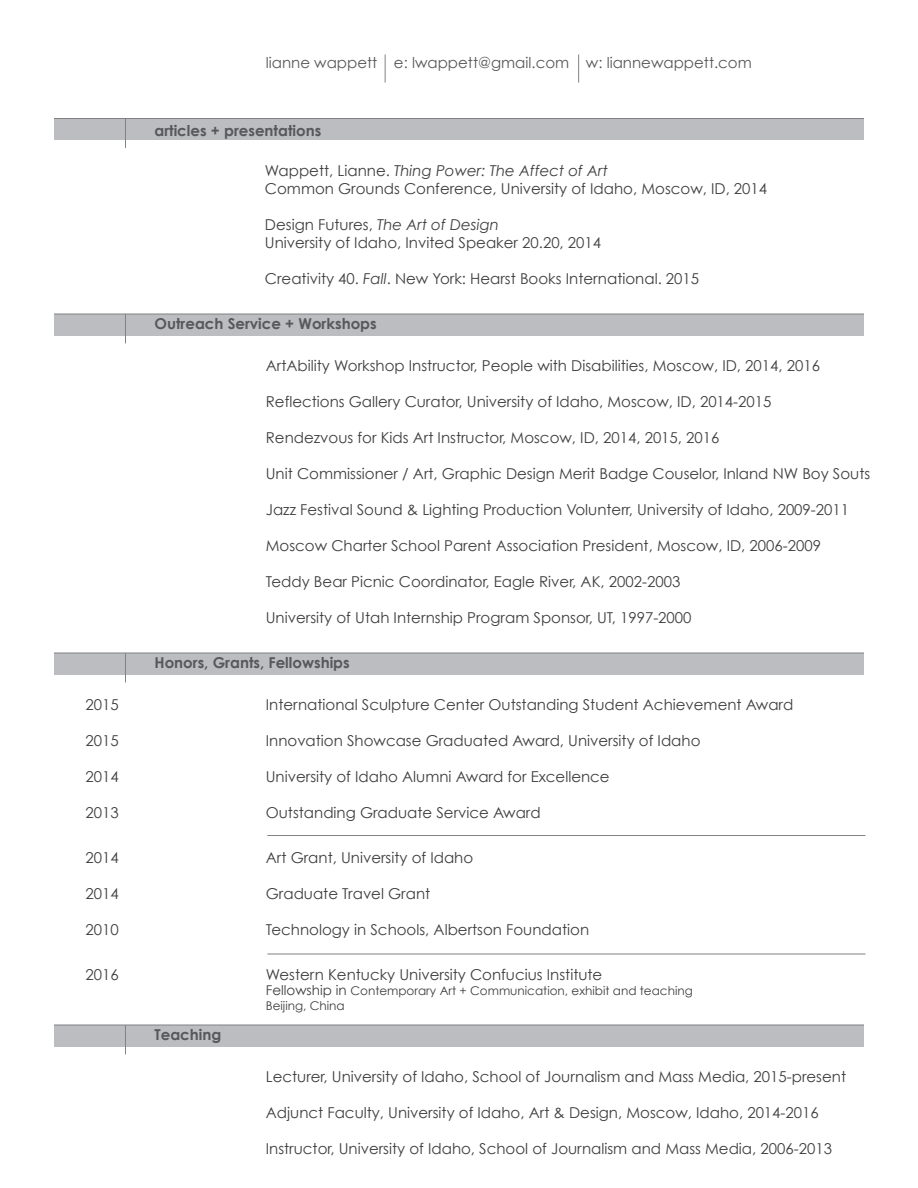
<style>
.page{position:relative;width:918px;height:1188px;background:#fff}
.page>*{position:absolute;margin:0;border:0;box-sizing:border-box;transform-origin:0 0}
.t1{font:15px/18px "Century Gothic";color:#3e3e3f}
.t2{font:700 15px "Century Gothic";color:#57585a}
.t3{font:15px "Century Gothic";color:#57585a}
.t4{font:12px/14.4px "Century Gothic";color:#3e3e3f}
.s1{font-style:italic}
.s2{font-size:13.5px}
</style>
<div class="page">
<div style="left:54px;top:118px;width:810px;height:22px;background:#bcbdc0"></div>
<hr style="left:54px;top:118px;width:810px;height:1px;background:#808285">
<hr style="left:125px;top:118px;width:1px;height:30px;background:#808285">
<svg style="left:385px;top:54px;width:1px;height:29px"></svg>
<svg style="left:578px;top:54px;width:1px;height:29px"></svg>
<div style="left:54px;top:314px;width:810px;height:22px;background:#bcbdc0"></div>
<svg style="left:125px;top:315px;width:1px;height:28px"></svg>
<div style="left:54px;top:653px;width:810px;height:22px;background:#bcbdc0"></div>
<svg style="left:125px;top:654px;width:1px;height:28px"></svg>
<hr style="left:267px;top:835px;width:599px;height:1px;background:#808285">
<hr style="left:267px;top:954px;width:599px;height:1px;background:#808285">
<hr style="left:54px;top:314px;width:810px;height:1px;background:#808285">
<hr style="left:54px;top:653px;width:810px;height:1px;background:#808285">
<div style="left:54px;top:1025px;width:810px;height:22px;background:#bcbdc0"></div>
<svg style="left:125px;top:1026px;width:1px;height:28px"></svg>
<hr style="left:54px;top:1025px;width:810px;height:1px;background:#808285">
<p class="t1" style="left:86px;top:696px;width:35px">2015</p>
<p class="t1" style="left:86px;top:732px;width:35px">2015</p>
<p class="t1" style="left:86px;top:768px;width:35px">2014</p>
<p class="t1" style="left:86px;top:804px;width:35px">2013</p>
<p class="t1" style="left:86px;top:849px;width:35px">2014</p>
<p class="t1" style="left:86px;top:885px;width:35px">2014</p>
<p class="t1" style="left:86px;top:921px;width:35px">2010</p>
<p class="t1" style="left:86px;top:966px;width:35px">2016</p>
<p class="t3" style="left:266px;top:54px;width:488px">lianne wappett e: lwappett@gmail.com w: liannewappett.com</p>
<p class="t2" style="left:155px;top:121px;width:168px">articles + presentations</p>
<p class="t1" style="left:265px;top:161px;width:504px">Wappett, Lianne. <span class="s1">Thing Power: The Affect of Art<br></span>Common Grounds Conference, University of Idaho, Moscow, ID, 2014</p>
<p class="t1" style="left:265px;top:215px;width:338px">Design Futures, <span class="s1">The Art of Design<br></span>University of Idaho, Invited Speaker 20.20, 2014</p>
<p class="t1" style="left:265px;top:269px;width:436px">Creativity 40. <span class="s1">Fall</span>. New York: Hearst Books International. 2015</p>
<p class="t2" style="left:155px;top:314px;width:224px">Outreach Service + Workshops</p>
<p class="t1" style="left:266px;top:357px;width:556px">ArtAbility Workshop Instructor, People with Disabilities, Moscow, ID, 2014, 2016</p>
<p class="t1" style="left:266px;top:393px;width:507px">Reflections Gallery Curator, University of Idaho, Moscow, ID, 2014-2015</p>
<p class="t1" style="left:266px;top:429px;width:455px">Rendezvous for Kids Art Instructor, Moscow, ID, 2014, 2015, 2016</p>
<p class="t1" style="left:266px;top:465px;width:606px">Unit Commissioner / Art, Graphic Design Merit Badge Couselor, Inland NW Boy Souts</p>
<p class="t1" style="left:266px;top:501px;width:585px">Jazz Festival Sound &amp; Lighting Production Volunterr, University of Idaho, 2009-2011</p>
<p class="t1" style="left:266px;top:537px;width:557px">Moscow Charter School Parent Association President, Moscow, ID, 2006-2009</p>
<p class="t1" style="left:266px;top:573px;width:416px">Teddy Bear Picnic Coordinator, Eagle River, AK, 2002-2003</p>
<p class="t1" style="left:266px;top:609px;width:427px">University of Utah Internship Program Sponsor, UT, 1997-2000</p>
<p class="t2" style="left:155px;top:653px;width:197px">Honors, Grants, Fellowships</p>
<p class="t1" style="left:266px;top:696px;width:529px">International Sculpture Center Outstanding Student Achievement Award</p>
<p class="t1" style="left:266px;top:732px;width:436px">Innovation Showcase Graduated Award, University of Idaho</p>
<p class="t1" style="left:266px;top:768px;width:345px">University of Idaho Alumni Award for Excellence</p>
<p class="t1" style="left:266px;top:804px;width:276px">Outstanding Graduate Service Award</p>
<p class="t1" style="left:266px;top:849px;width:209px">Art Grant, University of Idaho</p>
<p class="t1" style="left:266px;top:885px;width:166px">Graduate Travel Grant</p>
<p class="t1" style="left:266px;top:921px;width:325px">Technology in Schools, Albertson Foundation</p>
<p class="t1" style="left:266px;top:966px;width:338px">Western Kentucky University Confucius Institute</p>
<p class="t4" style="left:266px;top:984px;width:428px"><span class="s2">Fellowship in</span> Contemporary Art + Communication, exhibit and teaching<br>Beijing, China</p>
<p class="t2" style="left:155px;top:1025px;width:68px">Teaching</p>
<p class="t1" style="left:266px;top:1068px;width:582px">Lecturer, University of Idaho, School of Journalism and Mass Media, 2015-present</p>
<p class="t1" style="left:266px;top:1104px;width:554px">Adjunct Faculty, University of Idaho, Art &amp; Design, Moscow, Idaho, 2014-2016</p>
<p class="t1" style="left:266px;top:1140px;width:568px">Instructor, University of Idaho, School of Journalism and Mass Media, 2006-2013</p>
</div>
